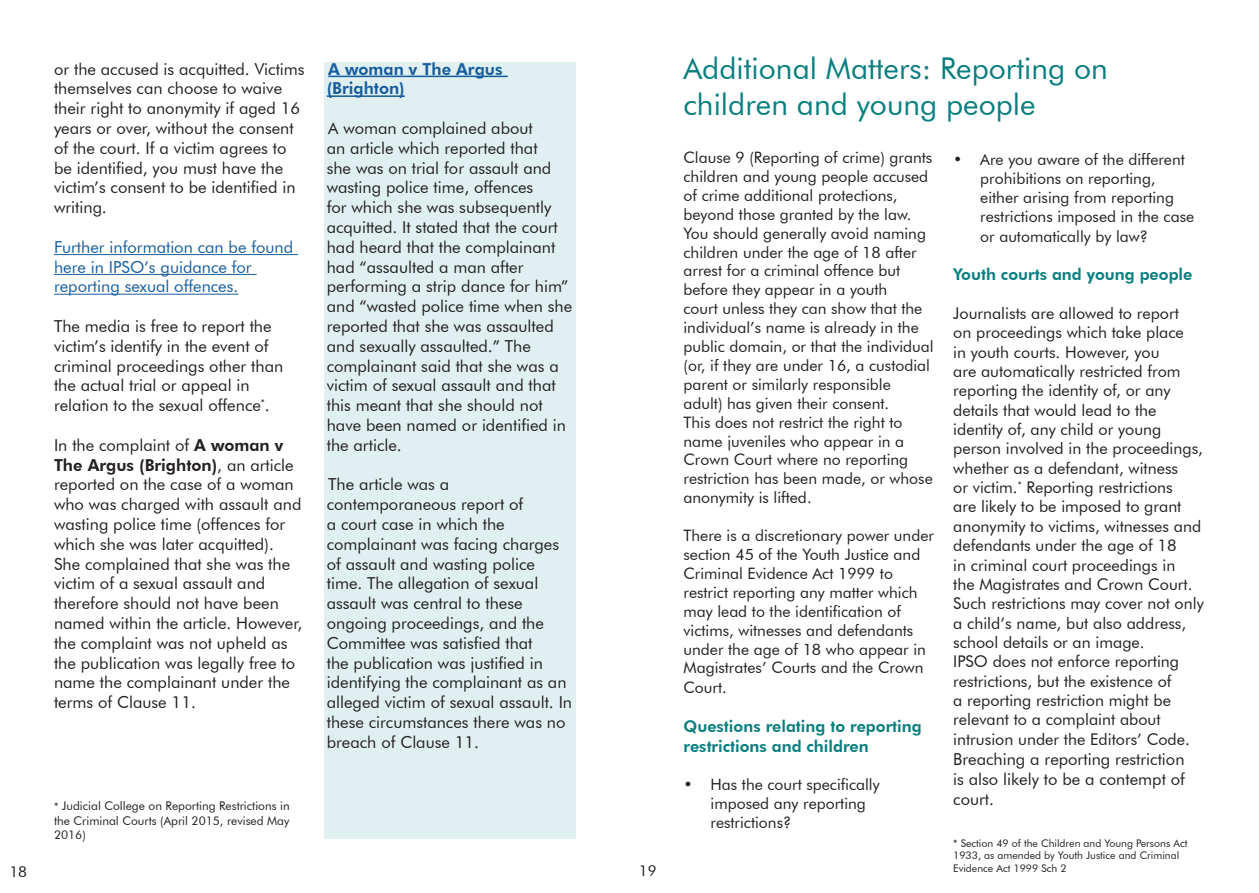
<style>
.page{position:relative;width:1259px;height:893px;background:#fff}
.page>*{position:absolute;margin:0;border:0;box-sizing:border-box;transform-origin:0 0}
.t1{font:30px/36px "Futura BT";color:#097e7f}
.t2{font:16.5px/19.8px "Futura BT";color:#231f20}
.t3{font:16.5px/19.8px "Futura BT";color:#175d9e}
.t4{font:800 16.5px/19.8px "Futura BT";color:#175d9e}
.t5{font:16.2px/19.4px "Futura BT";color:#231f20}
.t6{font:800 16.2px/19.4px "Futura BT";color:#097e7f}
.t7{font:15.75px/18.9px "Futura BT";color:#231f20}
.t8{font:15px "Futura BT";color:#231f20}
.t9{font:12px/14.4px "Futura BT";color:#231f20;text-align:justify}
.t10{font:10.5px/12.6px "Futura BT";color:#231f20}
.s1{font-weight:800}
.s2{font-size:10.5px}
.s3{font-size:16.5px}
</style>
<div class="page">
<hr style="left:54px;top:254px;width:244px;height:1px;background:#175d9e">
<hr style="left:54px;top:274px;width:203px;height:1px;background:#175d9e">
<hr style="left:54px;top:294px;width:184px;height:1px;background:#175d9e">
<div style="left:324px;top:62px;width:251px;height:777px;background:#e0f0f0"></div>
<hr style="left:328px;top:76px;width:180px;height:1px;background:#175d9e">
<hr style="left:327px;top:95px;width:78px;height:2px;background:#175d9e">
<p class="t2" style="left:54px;top:59px;width:252px">or the accused is acquitted. Victims themselves can choose to waive their right to anonymity if aged 16 years or over, without the consent of the court. If a victim agrees to be identified, you must have the victim’s consent to be identified in writing.</p>
<p class="t3" style="left:54px;top:237px;width:241px">Further information can be found here in IPSO’s guidance for reporting sexual offences.</p>
<p class="t2" style="left:54px;top:316px;width:231px">The media is free to report the victim’s identify in the event of criminal proceedings other than the actual trial or appeal in relation to the sexual offence<sup>*</sup>.</p>
<p class="t2" style="left:54px;top:435px;width:250px">In the complaint of <span class="s1">A woman v<br>The Argus (Brighton)</span>, an article reported on the case of a woman who was charged with assault and wasting police time (offences for which she was later acquitted).<br>She complained that she was the victim of a sexual assault and therefore should not have been named within the article. However, the complaint was not upheld as the publication was legally free to name the complainant under the terms of Clause 11.</p>
<p class="t9" style="left:54px;top:799px;width:237px"><span class="s2">*</span> Judicial College on Reporting Restrictions in the Criminal Courts (April 2015, revised May 2016)</p>
<p class="t4" style="left:327px;top:59px;width:177px">A woman v The Argus (Brighton)</p>
<p class="t2" style="left:327px;top:118px;width:247px">A woman complained about<br>an article which reported that<br>she was on trial for assault and wasting police time, offences<br>for which she was subsequently acquitted. It stated that the court had heard that the complainant had “assaulted a man after performing a strip dance for him” and “wasted police time when she reported that she was assaulted and sexually assaulted.” The complainant said that she was a victim of sexual assault and that this meant that she should not have been named or identified in the article.</p>
<p class="t2" style="left:327px;top:474px;width:247px">The article was a contemporaneous report of<br>a court case in which the complainant was facing charges of assault and wasting police time. The allegation of sexual assault was central to these ongoing proceedings, and the<br>Committee was satisfied that<br>the publication was justified in identifying the complainant as an alleged victim of sexual assault. In these circumstances there was no breach of Clause 11.</p>
<p class="t8" style="left:9px;top:863px;width:19px">18</p>
<p class="t8" style="left:639px;top:861px;width:19px">19</p>
<h1 class="t1" style="left:683px;top:50px;width:426px">Additional Matters: Reporting on children and young people</h1>
<p class="t7" style="left:683px;top:148px;width:252px">Clause 9 (Reporting of crime) grants children and young people accused of crime additional protections, beyond those granted by the law.<br>You should generally avoid naming children under the age of 18 after arrest for a criminal offence but before they appear in a youth<br>court unless they can show that the individual’s name is already in the public domain, or that the individual (or, if they are under 16, a custodial parent or similarly responsible adult) has given their consent.<br>This does not restrict the right to name juveniles who appear in a<br>Crown Court where no reporting restriction has been made, or whose anonymity is lifted.</p>
<p class="t7" style="left:683px;top:526px;width:252px">There is a discretionary power under section 45 of the Youth Justice and<br>Criminal Evidence Act 1999 to restrict reporting any matter which may lead to the identification of victims, witnesses and defendants under the age of 18 who appear in<br>Magistrates’ Courts and the Crown<br>Court.</p>
<p class="t6" style="left:683px;top:717px;width:240px">Questions relating to reporting restrictions and children</p>
<p class="t7" style="left:710px;top:775px;width:171px;text-indent:-27px">• Has the court specifically imposed any reporting restrictions?</p>
<p class="t7" style="left:980px;top:150px;width:215px;text-indent:-27px">• Are you aware of the different prohibitions on reporting, either arising from reporting restrictions imposed in the case or automatically by law?</p>
<p class="t6" style="left:953px;top:265px;width:241px">Youth courts and young people</p>
<p class="t5" style="left:953px;top:303px;width:252px">Journalists are allowed to report<br>on proceedings which take place<br>in youth courts. However, you<br>are automatically restricted from reporting the identity of, or any details that would lead to the identity of, any child or young person involved in the proceedings, whether as a defendant, witness<br>or victim.<sup>*</sup> Reporting restrictions<br>are likely to be imposed to grant anonymity to victims, witnesses and defendants under the age of 18<br>in criminal court proceedings in<br>the Magistrates and Crown Court.<br>Such restrictions may cover not only a child’s name, but also address, school details or an image.<br>IPSO does not enforce reporting restrictions, but the existence of<br>a reporting restriction might be relevant to a complaint about intrusion under the Editors’ Code<span class="s3">.</span></p>
<p class="t2" style="left:953px;top:749px;width:233px;text-align:justify">Breaching a reporting restriction is also likely to be a contempt of court.</p>
<p class="t10" style="left:953px;top:836px;width:236px">* Section 49 of the Children and Young Persons Act<br>1933, as amended by Youth Justice and Criminal<br>Evidence Act 1999 Sch 2</p>
</div>
